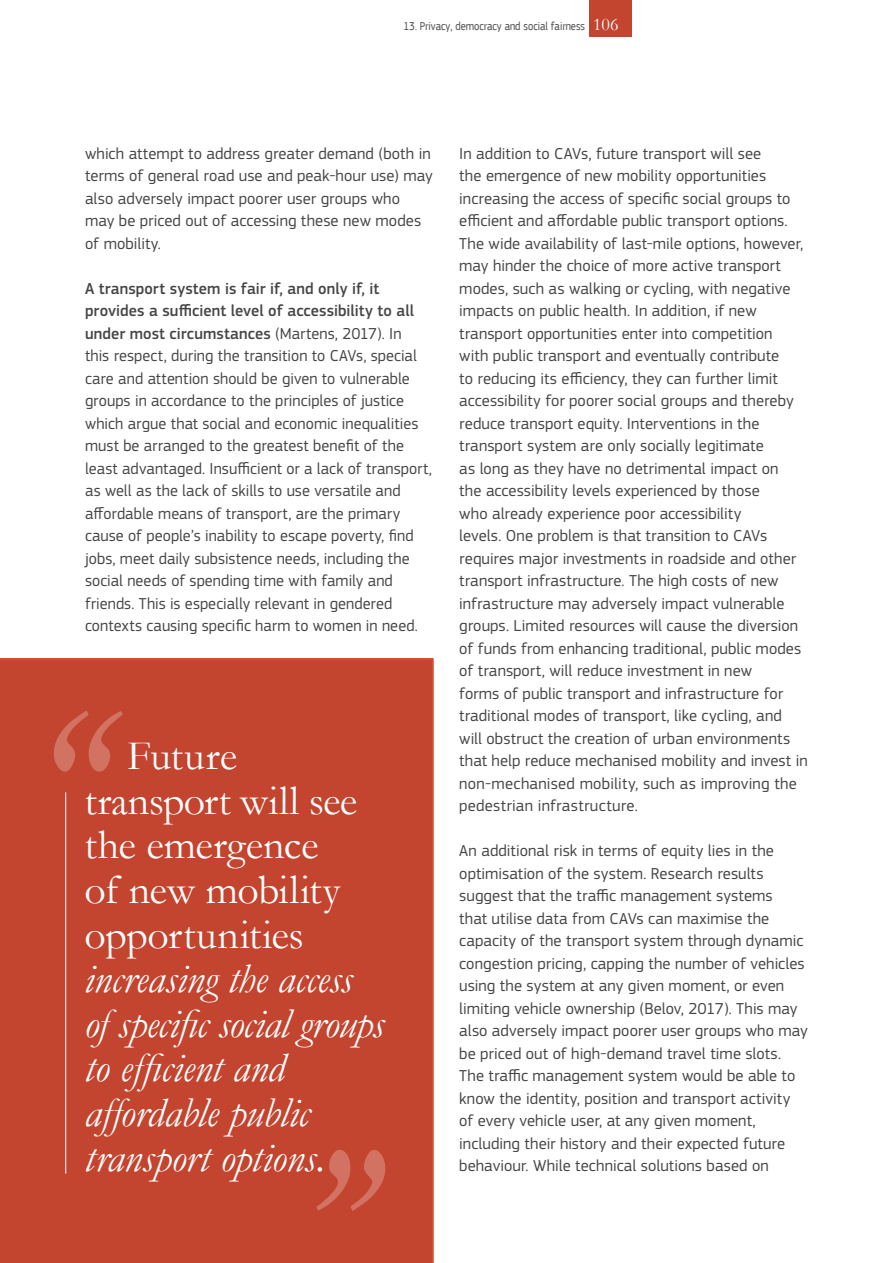
<style>
.page{position:relative;width:893px;height:1263px;background:#fff}
.page>*{position:absolute;margin:0;border:0;box-sizing:border-box;transform-origin:0 0}
.t1{font:42px/44.7px "Garamond";letter-spacing:-.005em;color:#fff}
.t2{font:italic 42px/44.7px "Garamond";letter-spacing:-.01em;color:#fff}
.t3{font:18px "Garamond";color:#fff}
.Texte_mke{font:16.5px/22.5px "EC Square Sans Pro";letter-spacing:.005em;color:#464648}
.t4{font:12px "EC Square Sans Cond Pro";color:#58585a}
.s1{font-weight:500}
.s2{font-style:italic}
</style>
<div class="page">
<div style="left:0;top:658px;width:434px;height:605px;background:#c3452f"></div>
<hr style="left:65px;top:792px;width:1px;height:382px;background:#f8f8f8">
<svg style="left:316px;top:1150px;width:69px;height:61px;background:#c85541"></svg>
<svg style="left:54px;top:710px;width:69px;height:62px;background:#c75541"></svg>
<div style="left:589px;top:0;width:43px;height:36px;background:#c3452f"></div>
<p class="t4" style="left:403px;top:19px;width:183px">13. Privacy, democracy and social fairness</p>
<p class="t3" style="left:593px;top:13px;width:27px">106</p>
<p class="Texte_mke" style="left:85px;top:142px;width:349px">which attempt to address greater demand (both in terms of general road use and peak-hour use) may also adversely impact poorer user groups who may be priced out of accessing these new modes of mobility.</p>
<p class="Texte_mke" style="left:85px;top:277px;width:348px"><span class="s1">A transport system is fair if, and only if, it provides a sufficient level of accessibility to all under most circumstances</span> (Martens, 2017). In<br>this respect, during the transition to CAVs, special care and attention should be given to vulnerable groups in accordance to the principles of justice which argue that social and economic inequalities must be arranged to the greatest benefit of the least advantaged. Insufficient or a lack of transport, as well as the lack of skills to use versatile and affordable means of transport, are the primary cause of people’s inability to escape poverty, find jobs, meet daily subsistence needs, including the social needs of spending time with family and friends. This is especially relevant in gendered contexts causing specific harm to women in need.</p>
<p class="t1" style="left:127px;top:733px;width:112px">Future</p>
<p class="t1" style="left:85px;top:778px;width:274px">transport will see</p>
<p class="t1" style="left:85px;top:822px;width:235px">the emergence</p>
<p class="t1" style="left:85px;top:867px;width:269px">of new mobility opportunities <span class="s2">increasing the access</span></p>
<p class="t2" style="left:85px;top:1001px;width:301px">of specific social groups to efficient and affordable public transport options.</p>
<p class="Texte_mke" style="left:459px;top:142px;width:350px">In addition to CAVs, future transport will see<br>the emergence of new mobility opportunities increasing the access of specific social groups to efficient and affordable public transport options.<br>The wide availability of last-mile options, however, may hinder the choice of more active transport modes, such as walking or cycling, with negative impacts on public health. In addition, if new transport opportunities enter into competition<br>with public transport and eventually contribute<br>to reducing its efficiency, they can further limit accessibility for poorer social groups and thereby reduce transport equity. Interventions in the transport system are only socially legitimate<br>as long as they have no detrimental impact on<br>the accessibility levels experienced by those<br>who already experience poor accessibility<br>levels. One problem is that transition to CAVs requires major investments in roadside and other transport infrastructure. The high costs of new infrastructure may adversely impact vulnerable groups. Limited resources will cause the diversion of funds from enhancing traditional, public modes of transport, will reduce investment in new<br>forms of public transport and infrastructure for traditional modes of transport, like cycling, and will obstruct the creation of urban environments that help reduce mechanised mobility and invest in non-mechanised mobility, such as improving the pedestrian infrastructure.</p>
<p class="Texte_mke" style="left:459px;top:840px;width:350px">An additional risk in terms of equity lies in the optimisation of the system. Research results suggest that the traffic management systems<br>that utilise data from CAVs can maximise the capacity of the transport system through dynamic congestion pricing, capping the number of vehicles using the system at any given moment, or even limiting vehicle ownership (Belov, 2017). This may also adversely impact poorer user groups who may be priced out of high-demand travel time slots.<br>The traffic management system would be able to know the identity, position and transport activity of every vehicle user, at any given moment, including their history and their expected future behaviour. While technical solutions based on</p>
</div>
